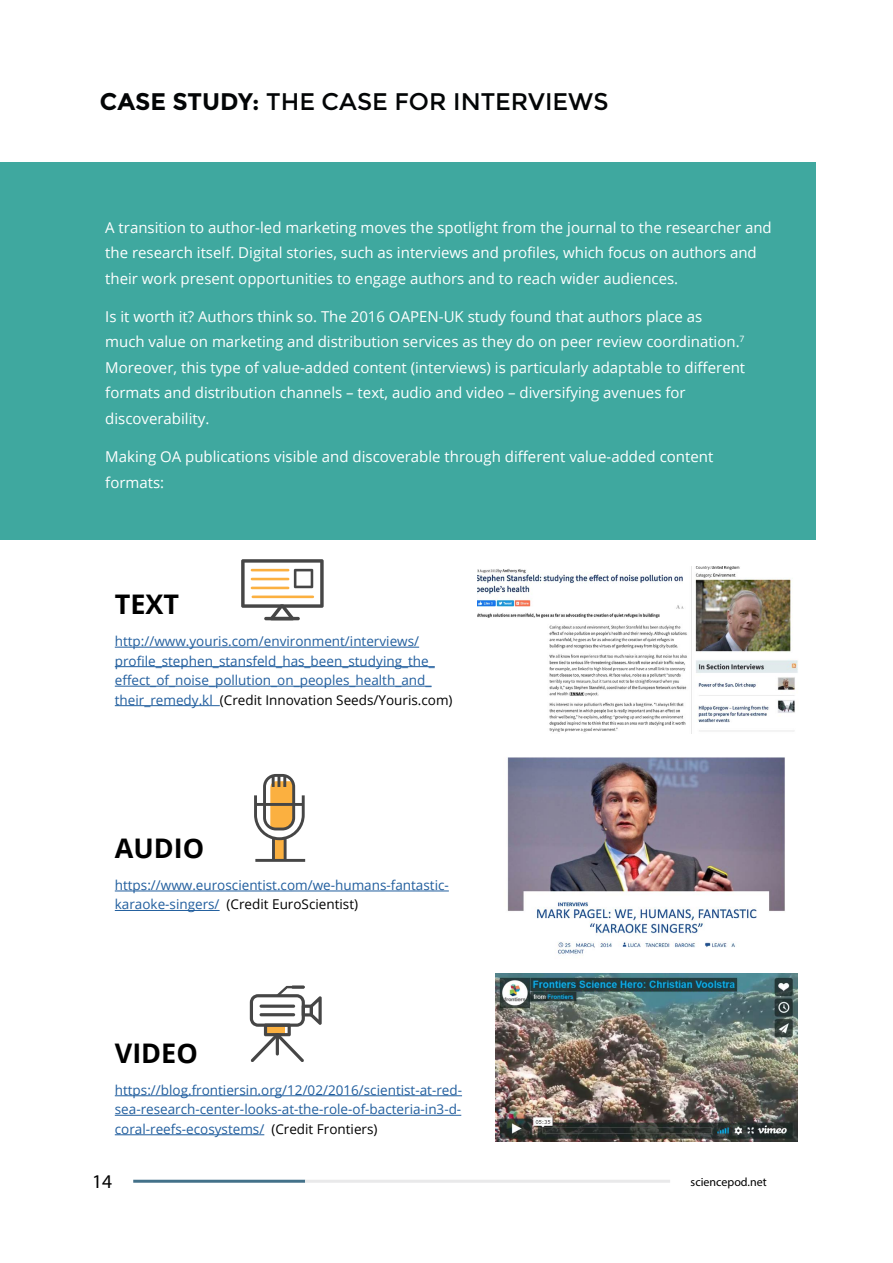
<style>
.page{position:relative;width:893px;height:1263px;background:#fff}
.page>*{position:absolute;margin:0;border:0;box-sizing:border-box;transform-origin:0 0}
.t1{font:700 27px "Open Sans";color:#000}
.t2{font:24px "Montserrat";color:#030506}
.t3{font:19.5px "Myriad Pro";color:#000}
.t4{font:15px/25.5px "Open Sans";color:#fff}
.t5{font:13.5px/19.5px "Open Sans";color:#215e9e}
.t6{font:12px "Myriad Pro";color:#000}
.s1{font-weight:700}
.s2{color:#000}
</style>
<div class="page">
<hr style="left:115px;top:647px;width:304px;height:1px;background:#215e9e">
<hr style="left:115px;top:666px;width:320px;height:1px;background:#215e9e">
<hr style="left:115px;top:686px;width:317px;height:1px;background:#215e9e">
<hr style="left:115px;top:705px;width:105px;height:1px;background:#215e9e">
<hr style="left:115px;top:891px;width:334px;height:1px;background:#215e9e">
<hr style="left:115px;top:910px;width:105px;height:1px;background:#215e9e">
<hr style="left:115px;top:1095px;width:347px;height:1px;background:#215e9e">
<hr style="left:115px;top:1115px;width:346px;height:1px;background:#215e9e">
<hr style="left:115px;top:1134px;width:149px;height:1px;background:#215e9e">
<div style="left:0;top:163px;width:815px;height:377px;background:#3fa89f"></div>
<svg style="left:241px;top:559px;width:83px;height:61px"></svg>
<hr style="left:251px;top:569px;width:38px;height:2px;background:#fbb040">
<hr style="left:252px;top:595px;width:62px;height:3px;background:#fbb040">
<hr style="left:251px;top:587px;width:38px;height:2px;background:#fbb040">
<hr style="left:251px;top:578px;width:38px;height:2px;background:#fbb040">
<svg style="left:254px;top:774px;width:51px;height:88px"></svg>
<svg style="left:291px;top:985px;width:14px;height:4px"></svg>
<svg style="left:250px;top:986px;width:72px;height:76px"></svg>
<img style="left:477px;top:567px;width:321px;height:166px">
<img style="left:507px;top:757px;width:278px;height:197px">
<img style="left:496px;top:974px;width:301px;height:168px">
<hr style="left:133px;top:1180px;width:172px;height:3px;background:#437189">
<hr style="left:305px;top:1180px;width:365px;height:3px;background:#e9e9ea">
<h2 class="t2" style="left:100px;top:88px;width:510px"><span class="s1">CASE STUDY:</span> THE CASE FOR INTERVIEWS</h2>
<p class="t4" style="left:105px;top:214px;width:668px">A transition to author-led marketing moves the spotlight from the journal to the researcher and the research itself. Digital stories, such as interviews and profiles, which focus on authors and their work present opportunities to engage authors and to reach wider audiences.</p>
<p class="t4" style="left:105px;top:303px;width:641px">Is it worth it? Authors think so. The 2016 OAPEN-UK study found that authors place as much value on marketing and distribution services as they do on peer review coordination.<sup>7<br></sup>Moreover, this type of value-added content (interviews) is particularly adaptable to different formats and distribution channels – text, audio and video – diversifying avenues for discoverability.</p>
<p class="t4" style="left:105px;top:444px;width:610px">Making OA publications visible and discoverable through different value-added content formats:</p>
<h1 class="t1" style="left:115px;top:585px;width:66px">TEXT</h1>
<p class="t5" style="left:115px;top:631px;width:339px">http://www.youris.com/environment/interviews/ profile_stephen_stansfeld_has_been_studying_the_ effect_of_noise_pollution_on_peoples_health_and_ their_remedy.kl <span class="s2">(Credit Innovation Seeds/Youris.com)</span></p>
<h1 class="t1" style="left:115px;top:829px;width:91px">AUDIO</h1>
<p class="t5" style="left:115px;top:875px;width:336px">https://www.euroscientist.com/we-humans-fantastic&shy;karaoke-singers/ <span class="s2">(Credit EuroScientist)</span></p>
<h1 class="t1" style="left:115px;top:1034px;width:85px">VIDEO</h1>
<p class="t5" style="left:115px;top:1080px;width:349px;text-align:justify">https://blog.frontiersin.org/12/02/2016/scientist-at-red&shy;sea-research-center-looks-at-the-role-of-bacteria-in3-d&shy;coral-reefs-ecosystems/ <span class="s2">(Credit Frontiers)</span></p>
<h3 class="t3" style="left:92px;top:1169px;width:22px">14</h3>
<p class="t6" style="left:691px;top:1174px;width:78px">sciencepod.net</p>
</div>
